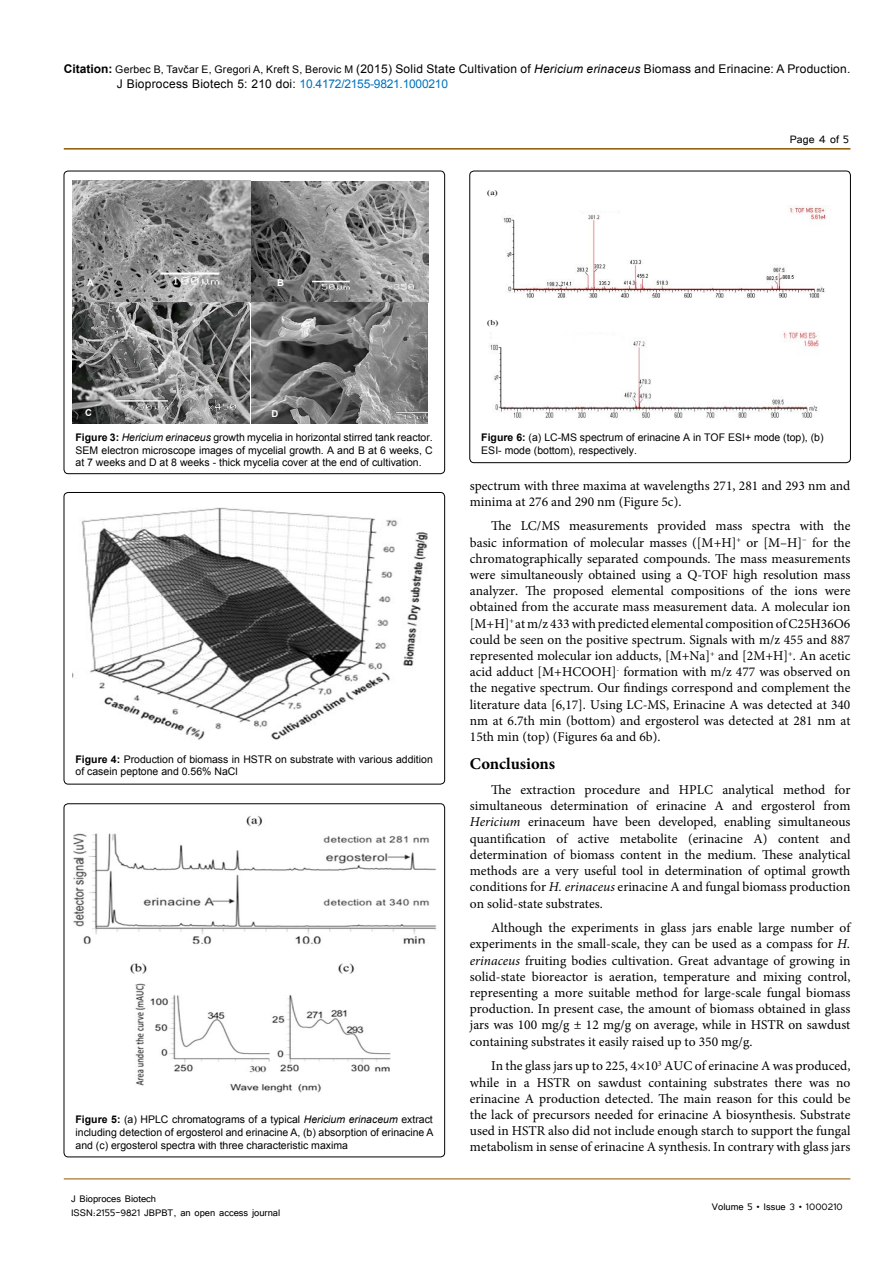
<style>
.page{position:relative;width:893px;height:1263px;background:#fff}
.page>*{position:absolute;margin:0;border:0;box-sizing:border-box;transform-origin:0 0}
.SH{font:700 16.5px "Minion Pro";color:#000}
.t1{font:13.5px/16.2px "Minion Pro";color:#000;text-align:justify}
.t2{font:13.5px "Tunga";color:#000}
.t3{font:12px/15px "Arial";letter-spacing:.02em;color:#000}
.t4{font:12px/14.4px "Tunga";color:#000}
.t5{font:10.5px/12.6px "Arial";color:#000;text-align:justify}
.t6{font:700 9.45px "Arial";color:#fff}
.t7{font:7.2px "Times New Roman";color:#010101;scale:1.32 1}
.s1{font-weight:700}
.s2{font-size:10.5px}
.s3{font-style:italic}
.s4{color:#0072bc}
</style>
<div class="page">
<hr style="left:64px;top:148px;width:786px;height:2px;background:#905501">
<hr style="left:64px;top:1179px;width:786px;height:1px;background:#905501">
<div style="left:64px;top:171px;width:381px;height:303px;border:1px solid #000;border-radius:4px"></div>
<img style="left:72px;top:181px;width:357px;height:243px">
<img style="left:266px;top:408px;width:19px;height:12px">
<img style="left:79px;top:407px;width:20px;height:15px">
<img style="left:272px;top:278px;width:19px;height:15px">
<img style="left:82px;top:278px;width:19px;height:15px">
<div style="left:470px;top:171px;width:380px;height:292px;border:1px solid #000;border-radius:4px"></div>
<img style="left:490px;top:331px;width:329px;height:87px">
<img style="left:503px;top:205px;width:324px;height:93px">
<div style="left:64px;top:492px;width:381px;height:292px;border:1px solid #000;border-radius:4px"></div>
<img style="left:72px;top:507px;width:356px;height:233px">
<div style="left:64px;top:804px;width:381px;height:353px;border:1px solid #000;border-radius:4px"></div>
<img style="left:73px;top:815px;width:363px;height:278px">
<p class="t3" style="left:117px;top:61px;width:735px;text-indent:-53px"><span class="s1">Citation:</span> <span class="s2">Gerbec B, Tavčar E, Gregori A, Kreft S, Berovic M</span> (2015) Solid State Cultivation of <span class="s3">Hericium erinaceus</span> Biomass and Erinacine: A Production.<br>J Bioprocess Biotech 5: 210 doi: <span class="s4">10.4172/2155-9821.1000210</span></p>
<p class="t6" style="left:87px;top:277px;width:8px">A</p>
<p class="t6" style="left:277px;top:277px;width:8px">B</p>
<p class="t6" style="left:85px;top:406px;width:8px">C</p>
<p class="t6" style="left:272px;top:407px;width:8px">D</p>
<p class="t5" style="left:76px;top:431px;width:359px"><span class="s1">Figure 3:</span> <span class="s3">Hericium erinaceus</span> growth mycelia in horizontal stirred tank reactor.<br>SEM electron microscope images of mycelial growth. A and B at 6 weeks, C at 7 weeks and D at 8 weeks - thick mycelia cover at the end of cultivation.</p>
<p class="t5" style="left:76px;top:753px;width:359px"><span class="s1">Figure 4:</span> Production of biomass in HSTR on substrate with various addition of casein peptone and 0.56% NaCl</p>
<p class="t5" style="left:76px;top:1113px;width:359px"><span class="s1">Figure 5:</span> (a) HPLC chromatograms of a typical <span class="s3">Hericium erinaceum</span> extract including detection of ergosterol and erinacine A, (b) absorption of erinacine A and (c) ergosterol spectra with three characteristic maxima</p>
<p class="t7" style="left:487px;top:188px;width:10px">(a)</p>
<p class="t7" style="left:487px;top:318px;width:10px">(b)</p>
<p class="t2" style="left:790px;top:131px;width:61px">Page 4 of 5</p>
<p class="t5" style="left:481px;top:431px;width:344px"><span class="s1">Figure 6:</span> (a) LC-MS spectrum of erinacine A in TOF ESI+ mode (top), (b)</p>
<p class="t5" style="left:481px;top:444px;width:157px">ESI- mode (bottom), respectively.</p>
<p class="t1" style="left:470px;top:477px;width:382px">spectrum with three maxima at wavelengths 271, 281 and 293 nm and minima at 276 and 290 nm (Figure 5c).</p>
<p class="t1" style="left:470px;top:518px;width:382px;text-indent:21px">The LC/MS measurements provided mass spectra with the basic information of molecular masses ([M+H]<sup>+</sup> or [M–H]<sup>−</sup> for the chromatographically separated compounds. The mass measurements were simultaneously obtained using a Q-TOF high resolution mass analyzer. The proposed elemental compositions of the ions were obtained from the accurate mass measurement data. A molecular ion [M+H]<sup>+</sup> at m/z 433 with predicted elemental composition of C25H36O6 could be seen on the positive spectrum. Signals with m/z 455 and 887 represented molecular ion adducts, [M+Na]<sup>+</sup> and [2M+H]<sup>+</sup>. An acetic acid adduct [M+HCOOH]<sup>-</sup> formation with m/z 477 was observed on the negative spectrum. Our findings correspond and complement the literature data [6,17]. Using LC-MS, Erinacine A was detected at 340 nm at 6.7th min (bottom) and ergosterol was detected at 281 nm at 15th min (top) (Figures 6a and 6b).</p>
<p class="SH" style="left:470px;top:752px;width:87px">Conclusions</p>
<p class="t1" style="left:470px;top:782px;width:382px;text-indent:21px">The extraction procedure and HPLC analytical method for simultaneous determination of erinacine A and ergosterol from <span class="s3">Hericium</span> erinaceum have been developed, enabling simultaneous quantification of active metabolite (erinacine A) content and determination of biomass content in the medium. These analytical methods are a very useful tool in determination of optimal growth conditions for <span class="s3">H. erinaceus</span> erinacine A and fungal biomass production on solid-state substrates.</p>
<p class="t1" style="left:470px;top:920px;width:382px;text-indent:21px">Although the experiments in glass jars enable large number of experiments in the small-scale, they can be used as a compass for <span class="s3">H. erinaceus</span> fruiting bodies cultivation. Great advantage of growing in solid-state bioreactor is aeration, temperature and mixing control, representing a more suitable method for large-scale fungal biomass production. In present case, the amount of biomass obtained in glass jars was 100 mg/g ± 12 mg/g on average, while in HSTR on sawdust containing substrates it easily raised up to 350 mg/g.</p>
<p class="t1" style="left:470px;top:1058px;width:382px;text-indent:21px">In the glass jars up to 225, 4×10<sup>3</sup> AUC of erinacine A was produced, while in a HSTR on sawdust containing substrates there was no erinacine A production detected. The main reason for this could be the lack of precursors needed for erinacine A biosynthesis. Substrate used in HSTR also did not include enough starch to support the fungal metabolism in sense of erinacine A synthesis. In contrary with glass jars</p>
<p class="t4" style="left:71px;top:1190px;width:211px">J Bioproces Biotech<br>ISSN:2155-9821 JBPBT, an open access journal</p>
<p class="t4" style="left:712px;top:1199px;width:132px">Volume 5 • Issue 3 • 1000210</p>
</div>
